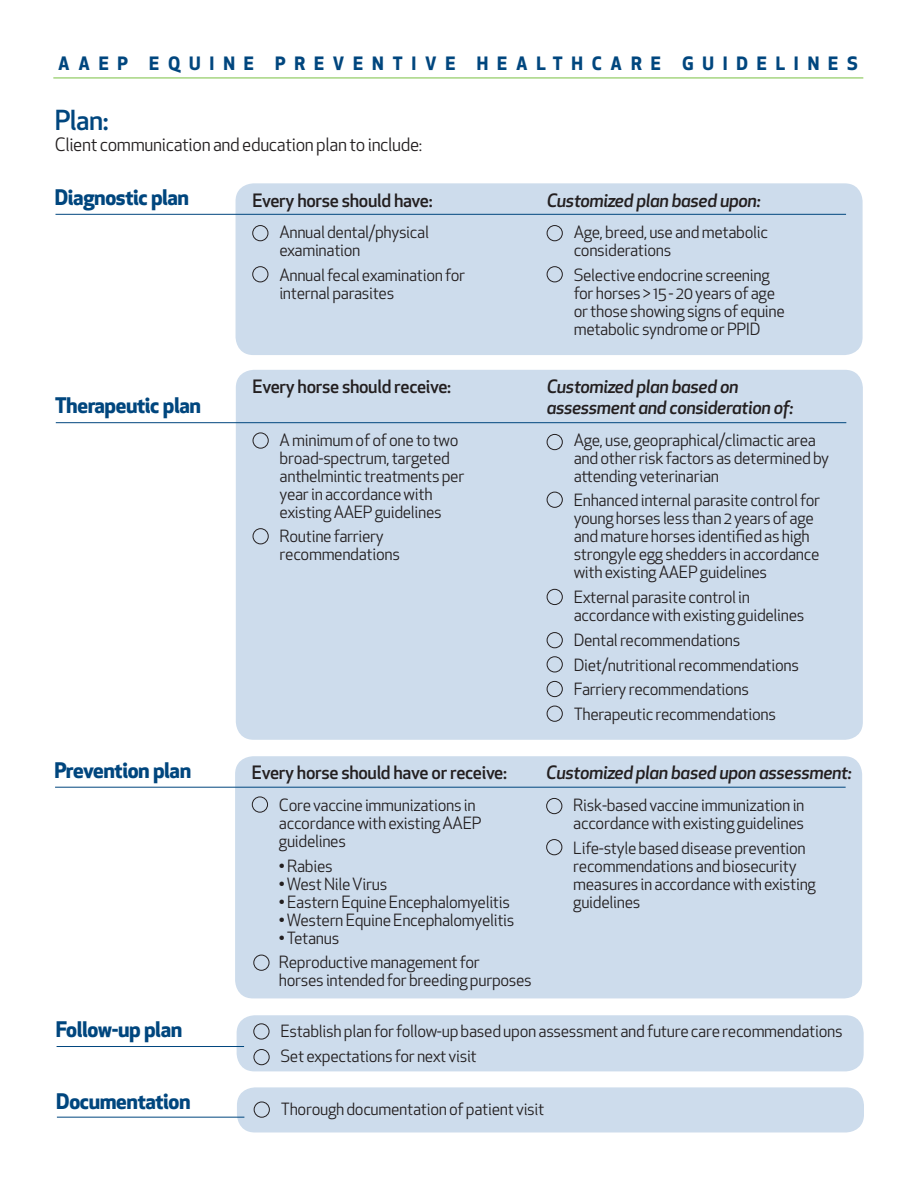
<style>
.page{position:relative;width:918px;height:1188px;background:#fff}
.page>*{position:absolute;margin:0;border:0;box-sizing:border-box;transform-origin:0 0}
.t1{font:500 27px "Apex New";color:#00467e}
.t2{font:700 21px "Apex New";letter-spacing:-.02em;color:#00467e}
.t3{font:italic 500 18px/21px "Apex New";letter-spacing:-.02em;color:#231f20}
.t4{font:500 18px "Apex New";letter-spacing:-.02em;color:#231f20}
.t5{font:18px "Apex New";letter-spacing:-.02em;color:#231f20}
.t6{font:700 18px "Apex New";letter-spacing:.49em;color:#00467e}
.t7{font:16.5px/18px "Apex New";letter-spacing:-.02em;color:#231f20}
</style>
<div class="page">
<div style="left:236px;top:183px;width:627px;height:172px;background:#cddcec;border-radius:18px"></div>
<hr style="left:53px;top:78px;width:810px;height:1px;background:#79c142">
<div style="left:252px;top:225px;width:16px;height:16px;border:1px solid #231f20;border-radius:50%"></div>
<div style="left:252px;top:266px;width:16px;height:16px;border:1px solid #231f20;border-radius:50%"></div>
<hr style="left:56px;top:214px;width:790px;height:1px;background:#00467e">
<div style="left:547px;top:225px;width:16px;height:16px;border:1px solid #231f20;border-radius:50%"></div>
<div style="left:547px;top:266px;width:16px;height:16px;border:1px solid #231f20;border-radius:50%"></div>
<div style="left:236px;top:370px;width:627px;height:370px;background:#cddcec;border-radius:18px"></div>
<div style="left:253px;top:433px;width:16px;height:16px;border:1px solid #231f20;border-radius:50%"></div>
<div style="left:253px;top:528px;width:16px;height:16px;border:1px solid #231f20;border-radius:50%"></div>
<hr style="left:56px;top:422px;width:790px;height:1px;background:#00467e">
<div style="left:547px;top:434px;width:16px;height:16px;border:1px solid #231f20;border-radius:50%"></div>
<div style="left:547px;top:492px;width:16px;height:16px;border:1px solid #231f20;border-radius:50%"></div>
<div style="left:547px;top:589px;width:16px;height:16px;border:1px solid #231f20;border-radius:50%"></div>
<div style="left:547px;top:632px;width:16px;height:16px;border:1px solid #231f20;border-radius:50%"></div>
<div style="left:547px;top:656px;width:16px;height:16px;border:1px solid #231f20;border-radius:50%"></div>
<div style="left:547px;top:681px;width:16px;height:16px;border:1px solid #231f20;border-radius:50%"></div>
<div style="left:547px;top:706px;width:16px;height:16px;border:1px solid #231f20;border-radius:50%"></div>
<div style="left:235px;top:756px;width:627px;height:242px;background:#cddcec;border-radius:18px"></div>
<div style="left:252px;top:797px;width:16px;height:16px;border:1px solid #231f20;border-radius:50%"></div>
<hr style="left:55px;top:787px;width:791px;height:1px;background:#00467e">
<div style="left:546px;top:798px;width:16px;height:16px;border:1px solid #231f20;border-radius:50%"></div>
<div style="left:546px;top:839px;width:16px;height:16px;border:1px solid #231f20;border-radius:50%"></div>
<div style="left:253px;top:955px;width:16px;height:16px;border:1px solid #231f20;border-radius:50%"></div>
<div style="left:237px;top:1015px;width:627px;height:56px;background:#cddcec;border-radius:18px"></div>
<div style="left:253px;top:1023px;width:16px;height:16px;border:1px solid #231f20;border-radius:50%"></div>
<hr style="left:57px;top:1046px;width:187px;height:1px;background:#00467e">
<div style="left:254px;top:1049px;width:16px;height:16px;border:1px solid #231f20;border-radius:50%"></div>
<div style="left:237px;top:1087px;width:627px;height:45px;background:#cddcec;border-radius:18px"></div>
<div style="left:254px;top:1102px;width:16px;height:16px;border:1px solid #231f20;border-radius:50%"></div>
<hr style="left:57px;top:1117px;width:187px;height:1px;background:#00467e">
<p class="t6" style="left:58px;top:51px;width:196px">AAEP Equine</p>
<p class="t6" style="left:275px;top:51px;width:181px">Preventive</p>
<p class="t6" style="left:477px;top:51px;width:36px">H ea</p>
<p class="t6" style="left:536px;top:51px;width:124px">lthca re</p>
<p class="t6" style="left:682px;top:51px;width:177px">Guidelines</p>
<h1 class="t1" style="left:55px;top:102px;width:55px">Plan:</h1>
<p class="t5" style="left:55px;top:133px;width:369px">Client communication and education plan to include:</p>
<p class="t4" style="left:252px;top:188px;width:182px">Every horse should have:</p>
<p class="t7" style="left:279px;top:223px;width:151px">Annual dental/physical examination</p>
<p class="t7" style="left:279px;top:266px;width:187px">Annual fecal examination for internal parasites</p>
<p class="t2" style="left:55px;top:182px;width:136px">Diagnostic plan</p>
<p class="t3" style="left:547px;top:189px;width:215px">Customized plan based upon:</p>
<p class="t7" style="left:574px;top:223px;width:196px">Age, breed, use and metabolic considerations</p>
<p class="t7" style="left:574px;top:266px;width:213px">Selective endocrine screening for horses &gt; 15 - 20 years of age or those showing signs of equine metabolic syndrome or PPID</p>
<p class="t2" style="left:55px;top:390px;width:147px">Therapeutic plan</p>
<p class="t4" style="left:253px;top:374px;width:200px">Every horse should receive:</p>
<p class="t7" style="left:280px;top:431px;width:186px">A minimum of of one to two broad-spectrum, targeted anthelmintic treatments per year in accordance with existing AAEP guidelines</p>
<p class="t7" style="left:280px;top:527px;width:122px">Routine farriery recommendations</p>
<p class="t3" style="left:547px;top:376px;width:248px">Customized plan based on assessment and consideration of:</p>
<p class="t7" style="left:574px;top:431px;width:257px">Age, use, geopraphical/climactic area and other risk factors as determined by attending veterinarian</p>
<p class="t7" style="left:574px;top:491px;width:248px">Enhanced internal parasite control for young horses less than 2 years of age and mature horses identified as high strongyle egg shedders in accordance with existing AAEP guidelines</p>
<p class="t7" style="left:574px;top:588px;width:232px">External parasite control in accordance with existing guidelines</p>
<p class="t7" style="left:574px;top:627px;width:227px;line-height:24.8px">Dental recommendations<br>Diet/nutritional recommendations<br>Farriery recommendations<br>Therapeutic recommendations</p>
<p class="t2" style="left:54px;top:755px;width:138px">Prevention plan</p>
<p class="t3" style="left:546px;top:762px;width:307px">Customized plan based upon assessment:</p>
<p class="t7" style="left:573px;top:796px;width:233px">Risk-based vaccine immunization in accordance with existing guidelines</p>
<p class="t7" style="left:573px;top:839px;width:244px">Life-style based disease prevention recommendations and biosecurity measures in accordance with existing guidelines</p>
<p class="t4" style="left:252px;top:761px;width:257px">Every horse should have or receive:</p>
<p class="t7" style="left:279px;top:796px;width:204px">Core vaccine immunizations in accordance with existing AAEP guidelines</p>
<p class="t7" style="left:279px;top:857px;width:55px">• Rabies</p>
<p class="t7" style="left:279px;top:875px;width:110px">• West Nile Virus</p>
<p class="t7" style="left:279px;top:893px;width:233px">• Eastern Equine Encephalomyelitis</p>
<p class="t7" style="left:279px;top:911px;width:237px">• Western Equine Encephalomyelitis</p>
<p class="t7" style="left:279px;top:925px;width:202px;line-height:24.8px">• Tetanus<br>Reproductive management for</p>
<p class="t7" style="left:279px;top:971px;width:254px">horses intended for breeding purposes</p>
<p class="t2" style="left:56px;top:1014px;width:128px">Follow-up plan</p>
<p class="t2" style="left:56px;top:1086px;width:136px">Documentation</p>
<p class="t7" style="left:280px;top:1019px;width:564px;line-height:24.8px">Establish plan for follow-up based upon assessment and future care recommendations<br>Set expectations for next visit</p>
<p class="t7" style="left:281px;top:1101px;width:265px">Thorough documentation of patient visit</p>
</div>
